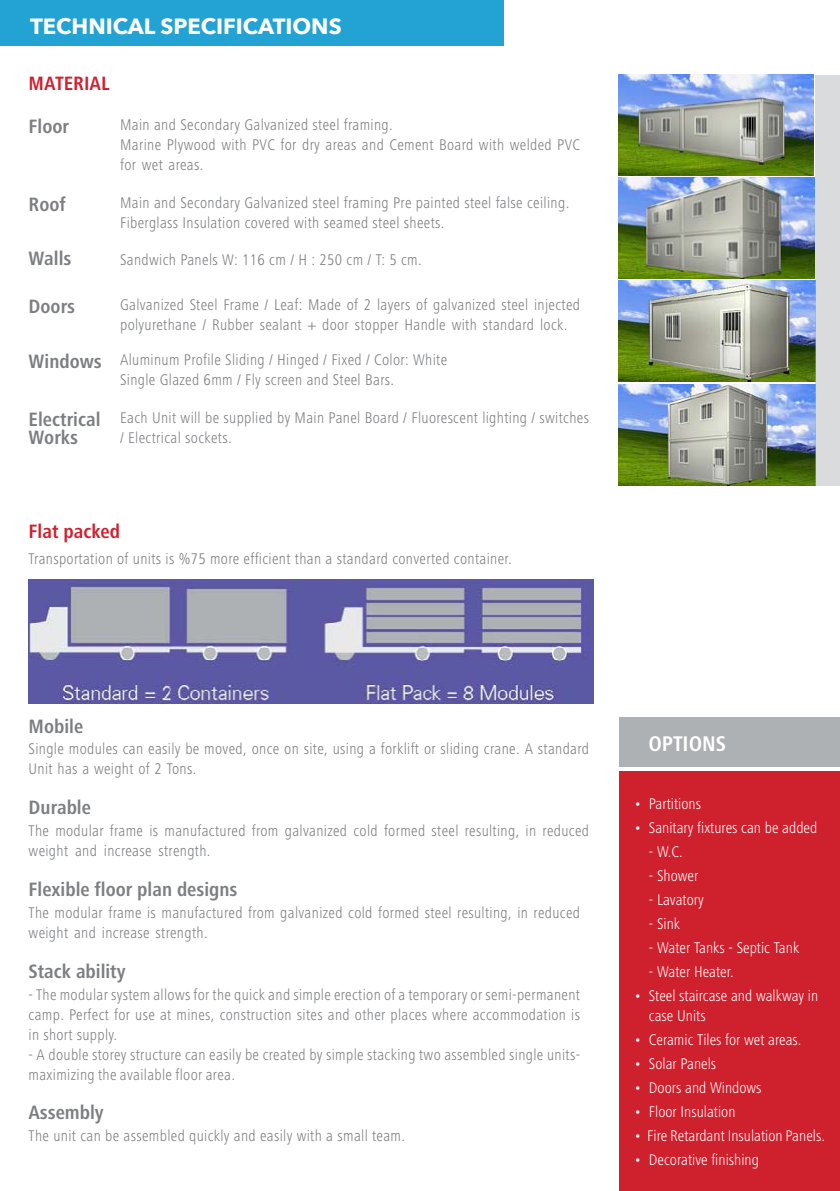
<style>
.page{position:relative;width:840px;height:1191px;background:#fff}
.page>*{position:absolute;margin:0;border:0;box-sizing:border-box;transform-origin:0 0}
.t1{font:700 22px "Avenir Next";color:#fff}
.t2{font:700 condensed 22px "Frutiger Next LT";color:#fff}
.t3{font:700 condensed 20px/18px "Frutiger Next LT";color:#7c7e81}
.t4{font:700 condensed 20px "Frutiger Next LT";color:#cf202e}
.t5{font:300 condensed 16px/20px "Frutiger Next LT";letter-spacing:.02em;color:#7c7e81}
.t6{font:300 condensed 16px/20px "Frutiger Next LT";color:#fff}
</style>
<div class="page">
<div style="left:0;top:0;width:503px;height:45px;background:#23a3d4"></div>
<img style="left:618px;top:280px;width:197px;height:102px">
<img style="left:618px;top:384px;width:197px;height:101px">
<img style="left:618px;top:75px;width:195px;height:100px">
<img style="left:618px;top:178px;width:195px;height:100px">
<img style="left:29px;top:579px;width:564px;height:124px">
<div style="left:619px;top:771px;width:220px;height:420px;background:#cf202e"></div>
<div style="left:619px;top:718px;width:220px;height:49px;background:#adb1b4"></div>
<div style="left:815px;top:75px;width:24px;height:410px;background:#d9dbdc"></div>
<h1 class="t1" style="left:30px;top:12px;width:313px">TECHNICAL SPECIFICATIONS</h1>
<p class="t4" style="left:29px;top:73px;width:82px">MATERIAL</p>
<p class="t3" style="left:29px;top:118px;width:42px">Floor</p>
<p class="t3" style="left:29px;top:195px;width:39px">Roof</p>
<p class="t3" style="left:29px;top:249px;width:44px">Walls</p>
<p class="t3" style="left:29px;top:298px;width:48px">Doors</p>
<p class="t3" style="left:29px;top:353px;width:75px">Windows</p>
<p class="t3" style="left:29px;top:410px;width:73px">Electrical<br>Works</p>
<p class="t5" style="left:120px;top:115px;width:461px">Main and Secondary Galvanized steel framing.<br>Marine Plywood with PVC for dry areas and Cement Board with welded PVC for wet areas.</p>
<p class="t5" style="left:120px;top:192px;width:450px">Main and Secondary Galvanized steel framing Pre painted steel false ceiling.<br>Fiberglass Insulation covered with seamed steel sheets.</p>
<p class="t5" style="left:120px;top:250px;width:303px">Sandwich Panels W: 116 cm / H : 250 cm / T: 5 cm.</p>
<p class="t5" style="left:120px;top:295px;width:461px">Galvanized Steel Frame / Leaf: Made of 2 layers of galvanized steel injected polyurethane / Rubber sealant + door stopper Handle with standard lock.</p>
<p class="t5" style="left:120px;top:350px;width:328px">Aluminum Profile Sliding / Hinged / Fixed / Color: White<br>Single Glazed 6mm / Fly screen and Steel Bars.</p>
<p class="t5" style="left:120px;top:408px;width:470px">Each Unit will be supplied by Main Panel Board / Fluorescent lighting / switches / Electrical sockets.</p>
<p class="t4" style="left:29px;top:520px;width:93px">Flat packed</p>
<p class="t5" style="left:29px;top:549px;width:484px">Transportation of units is %75 more efficient than a standard converted container.</p>
<p class="t3" style="left:29px;top:717px;width:56px">Mobile</p>
<p class="t5" style="left:29px;top:739px;width:561px">Single modules can easily be moved, once on site, using a forklift or sliding crane. A standard<br>Unit has a weight of 2 Tons.</p>
<p class="t3" style="left:29px;top:798px;width:64px">Durable</p>
<p class="t5" style="left:29px;top:821px;width:561px">The modular frame is manufactured from galvanized cold formed steel resulting, in reduced weight and increase strength.</p>
<p class="t3" style="left:29px;top:880px;width:210px">Flexible floor plan designs</p>
<p class="t5" style="left:29px;top:903px;width:552px">The modular frame is manufactured from galvanized cold formed steel resulting, in reduced weight and increase strength.</p>
<p class="t3" style="left:29px;top:962px;width:98px">Stack ability</p>
<p class="t5" style="left:29px;top:984px;width:552px;text-align:justify">- The modular system allows for the quick and simple erection of a temporary or semi-permanent camp. Perfect for use at mines, construction sites and other places where accommodation is in short supply.</p>
<p class="t5" style="left:29px;top:1044px;width:552px">- A double storey structure can easily be created by simple stacking two assembled single units&shy;maximizing the available floor area.</p>
<p class="t3" style="left:29px;top:1103px;width:77px">Assembly</p>
<p class="t5" style="left:29px;top:1126px;width:378px">The unit can be assembled quickly and easily with a small team.</p>
<h1 class="t2" style="left:648px;top:731px;width:79px">OPTIONS</h1>
<p class="t6" style="left:633px;top:794px;width:68px">• Partitions</p>
<p class="t6" style="left:633px;top:818px;width:184px">• Sanitary fixtures can be added</p>
<p class="t6" style="left:648px;top:842px;width:35px">- W.C.</p>
<p class="t6" style="left:648px;top:866px;width:51px">- Shower</p>
<p class="t6" style="left:648px;top:890px;width:56px">- Lavatory</p>
<p class="t6" style="left:648px;top:914px;width:33px">- Sink</p>
<p class="t6" style="left:648px;top:938px;width:152px">- Water Tanks - Septic Tank</p>
<p class="t6" style="left:648px;top:962px;width:86px">- Water Heater.</p>
<p class="t6" style="left:648px;top:986px;width:171px;text-indent:-15px">• Steel staircase and walkway in case Units</p>
<p class="t6" style="left:633px;top:1030px;width:169px">• Ceramic Tiles for wet areas.</p>
<p class="t6" style="left:633px;top:1054px;width:84px">• Solar Panels</p>
<p class="t6" style="left:633px;top:1078px;width:129px">• Doors and Windows</p>
<p class="t6" style="left:633px;top:1102px;width:103px">• Floor Insulation</p>
<p class="t6" style="left:633px;top:1126px;width:192px">• Fire Retardant Insulation Panels.</p>
<p class="t6" style="left:633px;top:1150px;width:126px">• Decorative finishing</p>
</div>
